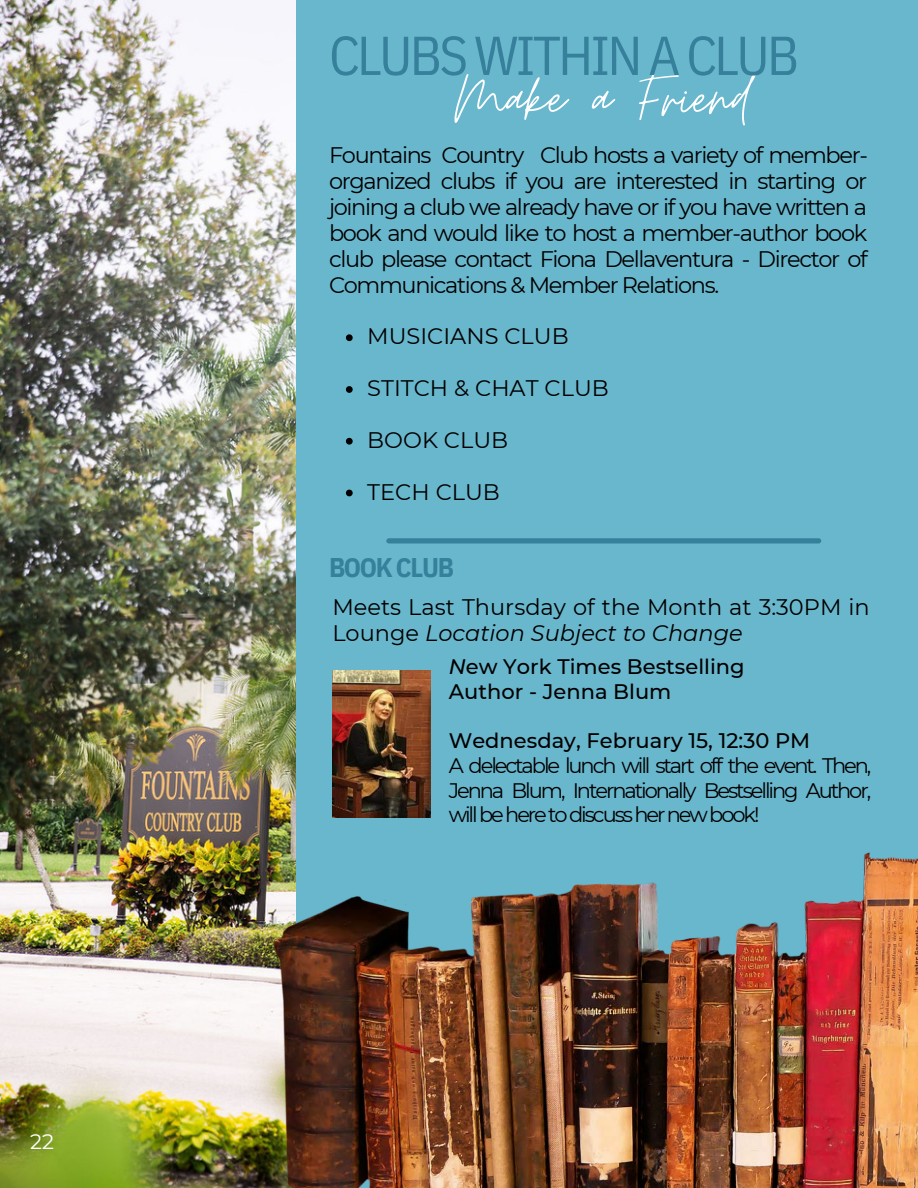
<style>
.page{position:relative;width:918px;height:1188px;background:#69b7cd}
.page>*{position:absolute;margin:0;border:0;box-sizing:border-box;transform-origin:0 0}
.t1{font:72px "Moon Time";color:#fff}
.t2{font:54.75px "IBM Plex Sans Cond";letter-spacing:-.05em;color:#36809b}
.t3{font:700 27px "IBM Plex Sans Cond";letter-spacing:-.05em;color:#35809a}
.t4{font:22.5px/25.8px "Montserrat";color:#000}
.t5{font:21px/24.8px "Montserrat";letter-spacing:-.1em;color:#000;text-align:justify}
.t6{font:500 21px/24.8px "Montserrat";color:#000}
.t7{font:21px "Montserrat";color:#fff}
.s1{font-style:italic}
</style>
<div class="page">
<img style="left:0;top:0;width:296px;height:1188px">
<img style="left:332px;top:670px;width:98px;height:148px">
<div style="left:386px;top:538px;width:435px;height:6px;background:#36809b;border-radius:3px"></div>
<img style="left:272px;top:852px;width:646px;height:336px">
<svg style="left:346px;top:334px;width:7px;height:7px"></svg>
<svg style="left:346px;top:386px;width:7px;height:7px"></svg>
<svg style="left:346px;top:438px;width:7px;height:7px"></svg>
<svg style="left:346px;top:490px;width:7px;height:6px"></svg>
<p class="t7" style="left:30px;top:1129px;width:25px">22</p>
<h2 class="t2" style="left:329px;top:19px;width:472px">CLUBS WITHIN A CLUB</h2>
<h1 class="t1" style="left:455px;top:54px;width:300px">Make a Friend</h1>
<p class="t4" style="left:329px;top:142px;width:540px;text-align:justify">Fountains Country Club hosts a variety of member&shy;organized clubs if you are interested in starting or joining a club we already have or if you have written a book and would like to host a member-author book club please contact Fiona Dellaventura - Director of Communications &amp; Member Relations.</p>
<p class="t4" style="left:367px;top:324px;width:203px">MUSICIANS CLUB</p>
<p class="t4" style="left:367px;top:375px;width:243px">STITCH &amp; CHAT CLUB</p>
<p class="t4" style="left:367px;top:427px;width:142px">BOOK CLUB</p>
<p class="t4" style="left:367px;top:479px;width:134px">TECH CLUB</p>
<p class="t3" style="left:329px;top:549px;width:126px">BOOK CLUB</p>
<p class="t4" style="left:332px;top:594px;width:539px">Meets Last Thursday of the Month at 3:30PM in<br>Lounge <span class="s1">Location Subject to Change</span></p>
<p class="t6" style="left:449px;top:654px;width:298px"><span class="s1">N</span>ew York Times Bestselling<br>Author - Jenna Blum</p>
<p class="t6" style="left:449px;top:728px;width:363px">Wednesday, February 15, 12:30 PM</p>
<p class="t5" style="left:449px;top:753px;width:424px">A delectable lunch will start off the event. Then, Jenna Blum, Internationally Bestselling Author, will be here to discuss her new book!</p>
</div>
